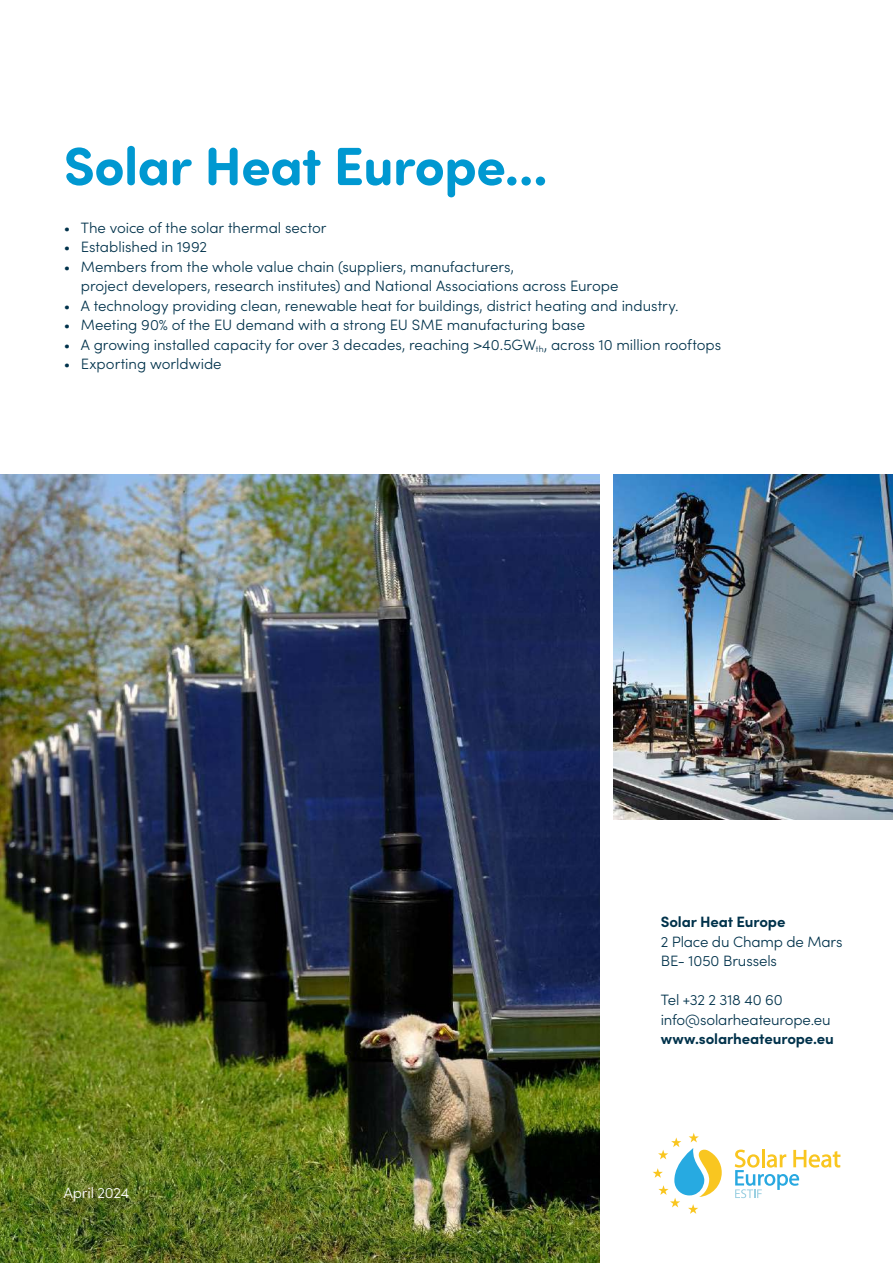
<style>
.page{position:relative;width:893px;height:1263px;background:#fff}
.page>*{position:absolute;margin:0;border:0;box-sizing:border-box;transform-origin:0 0}
.t1{font:700 54px "Sofia Pro Soft";letter-spacing:-.01em;color:#0098d1}
.t2{font:300 15px/19.5px "Sofia Pro";color:#00324b}
.t3{font:700 15px "Sofia Pro";letter-spacing:-.01em;color:#00324b}
.t4{font:300 15px "Sofia Pro";letter-spacing:-.015em;color:#fff}
</style>
<div class="page">
<img style="left:0;top:475px;width:600px;height:788px">
<img style="left:614px;top:475px;width:279px;height:344px">
<svg style="left:735px;top:1149px;width:105px;height:49px"></svg>
<svg style="left:653px;top:1133px;width:69px;height:81px"></svg>
<h1 class="t1" style="left:64px;top:127px;width:486px">Solar Heat Europe...</h1>
<p class="t2" style="left:64px;top:217px;width:264px">• The voice of the solar thermal sector</p>
<p class="t2" style="left:64px;top:237px;width:145px">• Established in 1992</p>
<p class="t2" style="left:81px;top:256px;width:539px;text-indent:-17px">• Members from the whole value chain (suppliers, manufacturers,<br>project developers, research institutes) and National Associations across Europe</p>
<p class="t2" style="left:64px;top:295px;width:616px">• A technology providing clean, renewable heat for buildings, district heating and industry.</p>
<p class="t2" style="left:64px;top:315px;width:523px">• Meeting 90% of the EU demand with a strong EU SME manufacturing base</p>
<p class="t2" style="left:64px;top:334px;width:659px">• A growing installed capacity for over 3 decades, reaching &gt;40.5GW<sub>th</sub>, across 10 million rooftops</p>
<p class="t2" style="left:64px;top:354px;width:159px">• Exporting worldwide</p>
<p class="t4" style="left:64px;top:1182px;width:67px">April 2024</p>
<p class="t3" style="left:661px;top:910px;width:126px">Solar Heat Europe</p>
<p class="t2" style="left:661px;top:931px;width:183px">2 Place du Champ de Mars<br>BE- 1050 Brussels</p>
<p class="t2" style="left:661px;top:989px;width:171px">Tel +32 2 318 40 60 info@solarheateurope.eu</p>
<p class="t3" style="left:661px;top:1027px;width:175px">www.solarheateurope.eu</p>
</div>
